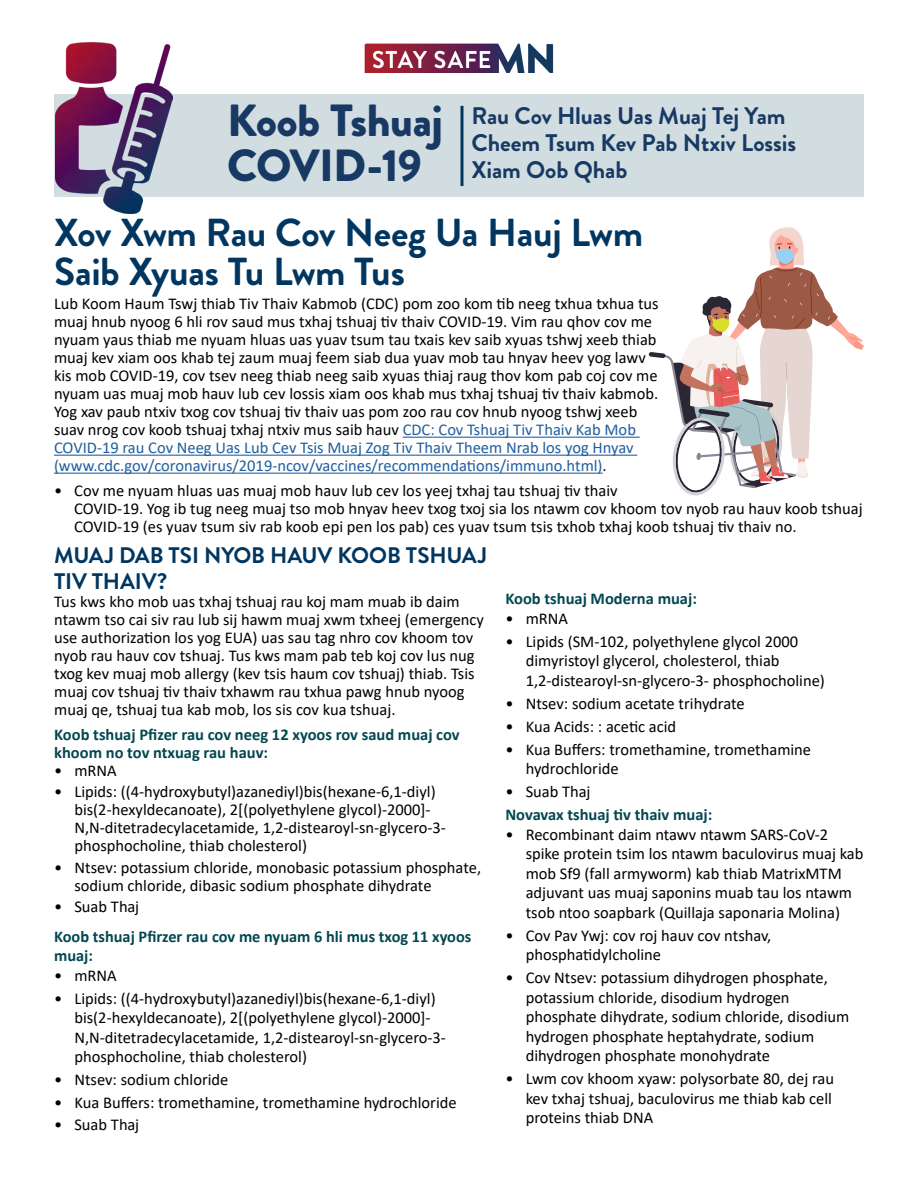
<style>
.page{position:relative;width:918px;height:1188px;background:#fff}
.page>*{position:absolute;margin:0;border:0;box-sizing:border-box;transform-origin:0 0}
.H1_-_Bold{font:900 45px/45px "Brandon Grotesque";letter-spacing:-.01em;color:#173963}
.t1{font:700 39px/39px "Brandon Grotesque";letter-spacing:-.01em;color:#003660}
.t2{font:700 24px/27px "Brandon Grotesque";letter-spacing:-.005em;color:#173963}
.t3{font:700 22.5px/25.5px "Brandon Grotesque";letter-spacing:-.005em;color:#003660}
.Bullets{font:16.5px/19.5px "Calibri";color:#000}
.body{font:16.5px/18px "Calibri";color:#000}
.body-2{font:700 16.5px/18px "Calibri";color:#034750}
.Bullets-2{font:700 16.5px/19.5px "Calibri";color:#034750}
.s1{color:#215e9e}
</style>
<div class="page">
<img style="left:364px;top:44px;width:190px;height:29px">
<div style="left:54px;top:94px;width:810px;height:103px;background:#d1dde1"></div>
<img style="left:55px;top:42px;width:117px;height:172px">
<hr style="left:403px;top:437px;width:237px;height:1px;background:#215e9e">
<hr style="left:54px;top:455px;width:583px;height:1px;background:#215e9e">
<hr style="left:54px;top:473px;width:549px;height:1px;background:#215e9e">
<svg style="left:460px;top:106px;width:4px;height:80px"></svg>
<svg style="left:649px;top:227px;width:215px;height:268px"></svg>
<h1 class="H1_-_Bold" style="left:227px;top:99px;width:218px">Koob Tshuaj<br>COVID-19</h1>
<h1 class="t2" style="left:472px;top:103px;width:326px">Rau Cov Hluas Uas Muaj Tej Yam<br>Cheem Tsum Kev Pab Ntxiv Lossis<br>Xiam Oob Qhab</h1>
<h2 class="t1" style="left:54px;top:213px;width:591px">Xov Xwm Rau Cov Neeg Ua Hauj Lwm<br>Saib Xyuas Tu Lwm Tus</h2>
<p class="body" style="left:54px;top:294px;width:606px">Lub Koom Haum Tswj thiab Tiv Thaiv Kabmob (CDC) pom zoo kom tib neeg txhua txhua tus muaj hnub nyoog 6 hli rov saud mus txhaj tshuaj tiv thaiv COVID-19. Vim rau qhov cov me nyuam yaus thiab me nyuam hluas uas yuav tsum tau txais kev saib xyuas tshwj xeeb thiab muaj kev xiam oos khab tej zaum muaj feem siab dua yuav mob tau hnyav heev yog lawv kis mob COVID-19, cov tsev neeg thiab neeg saib xyuas thiaj raug thov kom pab coj cov me nyuam uas muaj mob hauv lub cev lossis xiam oos khab mus txhaj tshuaj tiv thaiv kabmob.<br>Yog xav paub ntxiv txog cov tshuaj tiv thaiv uas pom zoo rau cov hnub nyoog tshwj xeeb suav nrog cov koob tshuaj txhaj ntxiv mus saib hauv <span class="s1">CDC: Cov Tshuaj Tiv Thaiv Kab Mob COVID-19 rau Cov Neeg Uas Lub Cev Tsis Muaj Zog Tiv Thaiv Theem Nrab los yog Hnyav (www.cdc.gov/coronavirus/2019-ncov/vaccines/recommendations/immuno.html)</span>.</p>
<p class="Bullets" style="left:74px;top:481px;width:790px;line-height:18px;text-indent:-20px">• Cov me nyuam hluas uas muaj mob hauv lub cev los yeej txhaj tau tshuaj tiv thaiv<br>COVID-19. Yog ib tug neeg muaj tso mob hnyav heev txog txoj sia los ntawm cov khoom tov nyob rau hauv koob tshuaj<br>COVID-19 (es yuav tsum siv rab koob epi pen los pab) ces yuav tsum tsis txhob txhaj koob tshuaj tiv thaiv no.</p>
<h4 class="t3" style="left:54px;top:543px;width:435px">MUAJ DAB TSI NYOB HAUV KOOB TSHUAJ<br>TIV THAIV?</h4>
<p class="body" style="left:54px;top:592px;width:431px">Tus kws kho mob uas txhaj tshuaj rau koj mam muab ib daim ntawm tso cai siv rau lub sij hawm muaj xwm txheej (emergency use authorization los yog EUA) uas sau tag nhro cov khoom tov nyob rau hauv cov tshuaj. Tus kws mam pab teb koj cov lus nug txog kev muaj mob allergy (kev tsis haum cov tshuaj) thiab. Tsis muaj cov tshuaj tiv thaiv txhawm rau txhua pawg hnub nyoog muaj qe, tshuaj tua kab mob, los sis cov kua tshuaj.</p>
<p class="body-2" style="left:54px;top:725px;width:407px">Koob tshuaj Pfizer rau cov neeg 12 xyoos rov saud muaj cov khoom no tov ntxuag rau hauv:</p>
<p class="Bullets" style="left:54px;top:760px;width:64px">• mRNA</p>
<p class="Bullets" style="left:74px;top:782px;width:373px;line-height:18px;text-indent:-20px">• Lipids: ((4-hydroxybutyl)azanediyl)bis(hexane-6,1-diyl) bis(2-hexyldecanoate), 2[(polyethylene glycol)-2000]- N,N-ditetradecylacetamide, 1,2-distearoyl-sn-glycero-3- phosphocholine, thiab cholesterol)</p>
<p class="Bullets" style="left:74px;top:858px;width:408px;line-height:18px;text-indent:-20px">• Ntsev: potassium chloride, monobasic potassium phosphate, sodium chloride, dibasic sodium phosphate dihydrate</p>
<p class="Bullets" style="left:54px;top:896px;width:87px">• Suab Thaj</p>
<p class="Bullets-2" style="left:54px;top:926px;width:419px">Koob tshuaj Pfirzer rau cov me nyuam 6 hli mus txog 11 xyoos muaj:</p>
<p class="Bullets" style="left:54px;top:965px;width:64px">• mRNA</p>
<p class="Bullets" style="left:74px;top:988px;width:373px;text-indent:-20px">• Lipids: ((4-hydroxybutyl)azanediyl)bis(hexane-6,1-diyl) bis(2-hexyldecanoate), 2[(polyethylene glycol)-2000]- N,N-ditetradecylacetamide, 1,2-distearoyl-sn-glycero-3- phosphocholine, thiab cholesterol)</p>
<p class="Bullets" style="left:54px;top:1070px;width:176px">• Ntsev: sodium chloride</p>
<p class="Bullets" style="left:54px;top:1093px;width:404px">• Kua Buffers: tromethamine, tromethamine hydrochloride</p>
<p class="Bullets" style="left:54px;top:1114px;width:87px">• Suab Thaj</p>
<p class="body-2" style="left:505px;top:590px;width:193px">Koob tshuaj Moderna muaj:</p>
<p class="Bullets" style="left:505px;top:608px;width:64px">• mRNA</p>
<p class="Bullets" style="left:526px;top:631px;width:301px;text-indent:-20px">• Lipids (SM-102, polyethylene glycol 2000 dimyristoyl glycerol, cholesterol, thiab<br>1,2-distearoyl-sn-glycero-3- phosphocholine)</p>
<p class="Bullets" style="left:505px;top:693px;width:241px">• Ntsev: sodium acetate trihydrate</p>
<p class="Bullets" style="left:505px;top:716px;width:172px">• Kua Acids: : acetic acid</p>
<p class="Bullets" style="left:526px;top:739px;width:287px;text-indent:-20px">• Kua Buffers: tromethamine, tromethamine hydrochloride</p>
<p class="body" style="left:505px;top:782px;width:87px">• Suab Thaj</p>
<p class="Bullets-2" style="left:505px;top:805px;width:208px">Novavax tshuaj tiv thaiv muaj:</p>
<p class="Bullets" style="left:526px;top:824px;width:339px;text-indent:-20px">• Recombinant daim ntawv ntawm SARS-CoV-2 spike protein tsim los ntawm baculovirus muaj kab mob Sf9 (fall armyworm) kab thiab MatrixMTM adjuvant uas muaj saponins muab tau los ntawm tsob ntoo soapbark (Quillaja saponaria Molina)</p>
<p class="Bullets" style="left:526px;top:925px;width:247px;text-indent:-20px">• Cov Pav Ywj: cov roj hauv cov ntshav, phosphatidylcholine</p>
<p class="Bullets" style="left:526px;top:968px;width:325px;text-indent:-20px">• Cov Ntsev: potassium dihydrogen phosphate, potassium chloride, disodium hydrogen phosphate dihydrate, sodium chloride, disodium hydrogen phosphate heptahydrate, sodium dihydrogen phosphate monohydrate</p>
<p class="Bullets" style="left:526px;top:1069px;width:310px;text-indent:-20px">• Lwm cov khoom xyaw: polysorbate 80, dej rau kev txhaj tshuaj, baculovirus me thiab kab cell proteins thiab DNA</p>
</div>
